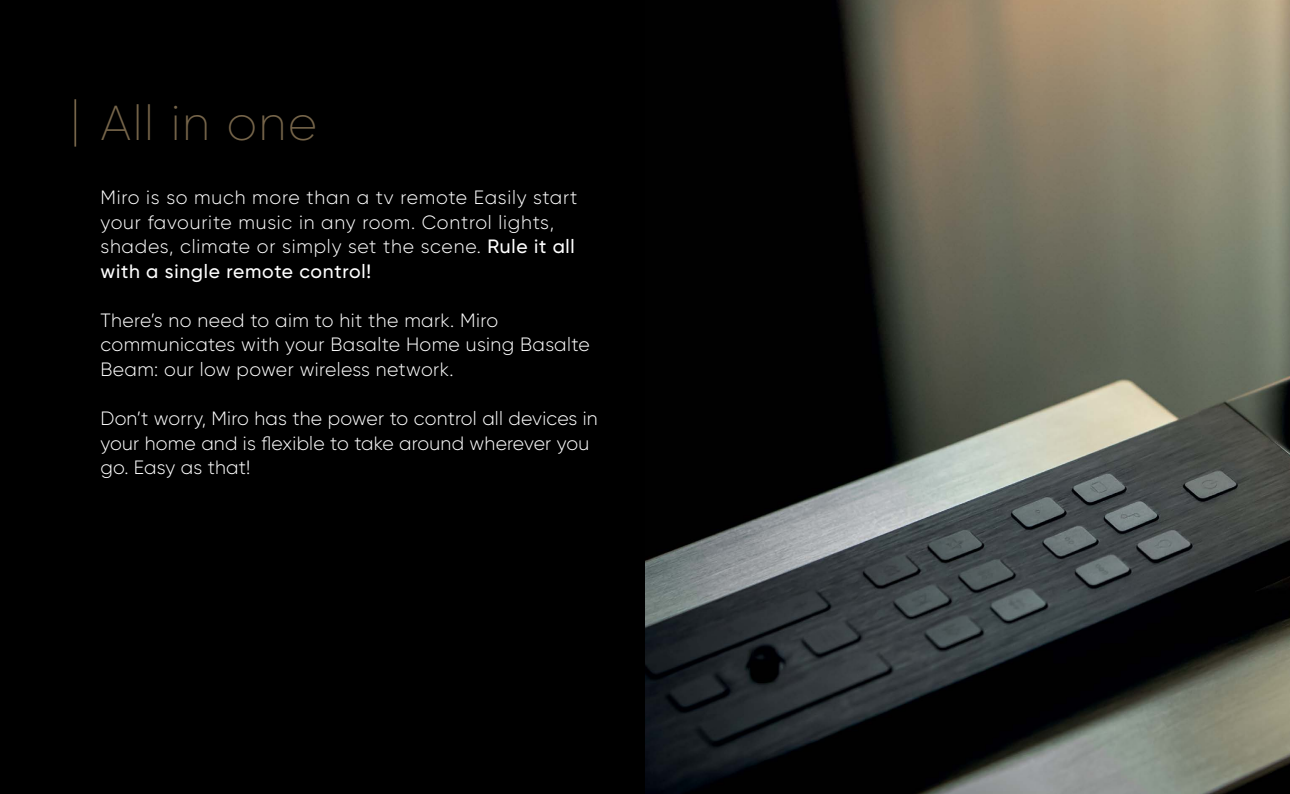
<style>
.page{position:relative;width:1290px;height:794px;background:#fff}
.page>*{position:absolute;margin:0;border:0;box-sizing:border-box;transform-origin:0 0}
.t1{font:200 49px "Gilroy";letter-spacing:.03em;color:#76654a}
.t2{font:300 19.25px/24.5px "Gilroy";letter-spacing:.02em;color:#fff}
.t3{font:300 19.25px/24.5px "Gilroy";letter-spacing:.04em;color:#fff}
.s1{font-weight:500}
</style>
<div class="page">
<div style="left:0;top:0;width:646px;height:794px;background:#000"></div>
<img style="left:646px;top:0;width:644px;height:794px">
<hr style="left:74px;top:99px;width:2px;height:48px;background:#76654a">
<h1 class="t1" style="left:100px;top:93px;width:218px">All in one</h1>
<p class="t3" style="left:100px;top:185px;width:478px">Miro is so much more than a tv remote Easily start your favourite music in any room. Control lights, shades, climate or simply set the scene. <span class="s1">Rule it all with a single remote control!</span></p>
<p class="t2" style="left:100px;top:308px;width:491px">There’s no need to aim to hit the mark. Miro communicates with your Basalte Home using Basalte<br>Beam: our low power wireless network.</p>
<p class="t2" style="left:100px;top:406px;width:499px">Don’t worry, Miro has the power to control all devices in your home and is flexible to take around wherever you go. Easy as that!</p>
</div>
